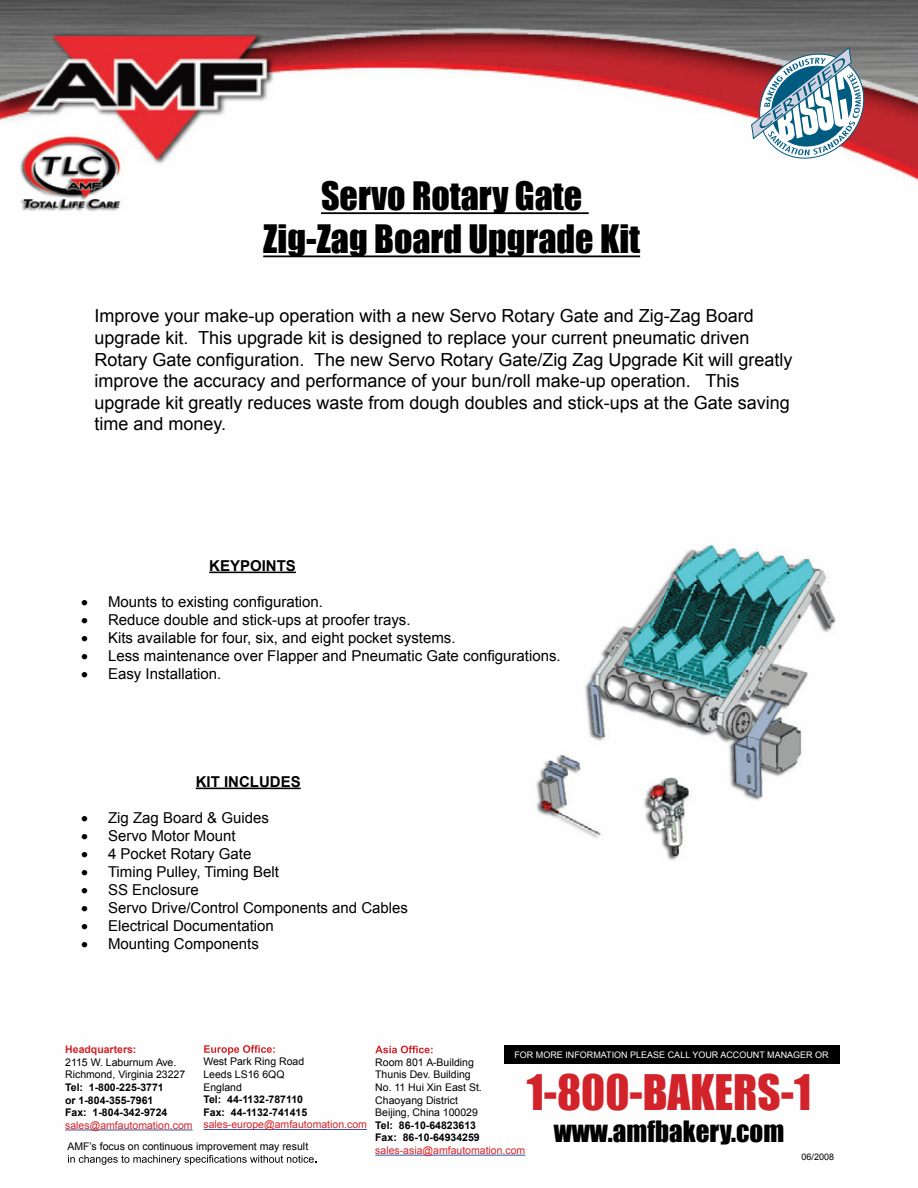
<style>
.page{position:relative;width:918px;height:1188px;background:#fff}
.page>*{position:absolute;margin:0;border:0;box-sizing:border-box;transform-origin:0 0}
.t1{font:45px "Impact";color:#d2232a}
.t2{font:36px/43.2px "Impact";color:#000;text-align:center}
.t3{font:27px "Impact";color:#000}
.t4{font:18px/21.6px "Arial";color:#000}
.t5{font:15px "Arial";color:#000}
.t6{font:700 15px "Arial";color:#000}
.t7{font:10.5px/12.6px "Arial";color:#000}
.t8{font:700 10.5px/12.6px "Arial";color:#000}
.t9{font:10.5px "Arial";color:#d3242a}
.t10{font:700 10.5px "Arial";color:#d2232a}
.t11{font:9px "Arial";color:#fff}
.t12{font:9px "Arial";color:#000}
</style>
<div class="page">
<img style="left:0;top:0;width:918px;height:1163px">
<img style="left:532px;top:507px;width:336px;height:358px">
<img style="left:14px;top:134px;width:116px;height:78px">
<svg style="left:751px;top:47px;width:116px;height:117px"></svg>
<hr style="left:203px;top:1129px;width:164px;height:1px;background:#3a53a4">
<svg style="left:204px;top:1045px;width:71px;height:10px"></svg>
<div style="left:504px;top:1045px;width:336px;height:19px;background:#000"></div>
<svg style="left:68px;top:1155px;width:248px;height:10px"></svg>
<hr style="left:375px;top:1155px;width:150px;height:1px;background:#3a53a4">
<svg style="left:375px;top:1046px;width:58px;height:7px"></svg>
<hr style="left:65px;top:1130px;width:128px;height:1px;background:#3a53a4">
<hr style="left:321px;top:212px;width:268px;height:2px;background:#000">
<hr style="left:263px;top:255px;width:377px;height:2px;background:#000">
<hr style="left:209px;top:572px;width:87px;height:1px;background:#000">
<hr style="left:196px;top:788px;width:105px;height:1px;background:#000">
<h2 class="t2" style="left:263px;top:173px;width:378px">Servo Rotary Gate<br>Zig-Zag Board Upgrade Kit</h2>
<p class="t4" style="left:94px;top:305px;width:699px">Improve your make-up operation with a new Servo Rotary Gate and Zig-Zag Board upgrade kit. This upgrade kit is designed to replace your current pneumatic driven Rotary Gate configuration. The new Servo Rotary Gate/Zig Zag Upgrade Kit will greatly improve the accuracy and performance of your bun/roll make-up operation. This upgrade kit greatly reduces waste from dough doubles and stick-ups at the Gate saving time and money.</p>
<p class="t6" style="left:209px;top:556px;width:88px">KEYPOINTS</p>
<p class="t5" style="left:81px;top:592px;width:244px">• Mounts to existing configuration.</p>
<p class="t5" style="left:81px;top:610px;width:331px">• Reduce double and stick-ups at proofer trays.</p>
<p class="t5" style="left:81px;top:628px;width:376px">• Kits available for four, six, and eight pocket systems.</p>
<p class="t5" style="left:81px;top:646px;width:481px">• Less maintenance over Flapper and Pneumatic Gate configurations.</p>
<p class="t5" style="left:81px;top:664px;width:142px">• Easy Installation.</p>
<p class="t6" style="left:196px;top:772px;width:106px">KIT INCLUDES</p>
<p class="t5" style="left:81px;top:808px;width:189px">• Zig Zag Board &amp; Guides</p>
<p class="t5" style="left:81px;top:826px;width:156px">• Servo Motor Mount</p>
<p class="t5" style="left:81px;top:844px;width:172px">• 4 Pocket Rotary Gate</p>
<p class="t5" style="left:81px;top:862px;width:199px">• Timing Pulley, Timing Belt</p>
<p class="t5" style="left:81px;top:880px;width:119px">• SS Enclosure</p>
<p class="t5" style="left:81px;top:898px;width:329px">• Servo Drive/Control Components and Cables</p>
<p class="t5" style="left:81px;top:916px;width:194px">• Electrical Documentation</p>
<p class="t5" style="left:81px;top:934px;width:179px">• Mounting Components</p>
<p class="t10" style="left:65px;top:1043px;width:73px">Headquarters:</p>
<p class="t7" style="left:65px;top:1056px;width:122px">2115 W. Laburnum Ave.<br>Richmond, Virginia 23227</p>
<p class="t8" style="left:65px;top:1081px;width:104px">Tel: 1-800-225-3771 or 1-804-355-7961<br>Fax: 1-804-342-9724</p>
<p class="t9" style="left:65px;top:1118px;width:129px">sales@amfautomation.com</p>
<p class="t7" style="left:203px;top:1056px;width:102px">West Park Ring Road<br>Leeds LS16 6QQ<br>England</p>
<p class="t8" style="left:203px;top:1094px;width:105px">Tel: 44-1132-787110<br>Fax: 44-1132-741415</p>
<p class="t9" style="left:203px;top:1118px;width:165px">sales-europe@amfautomation.com</p>
<p class="t7" style="left:67px;top:1140px;width:242px">AMF’s focus on continuous improvement may result</p>
<p class="t11" style="left:514px;top:1049px;width:316px">FOR MORE INFORMATION PLEASE CALL YOUR ACCOUNT MANAGER OR</p>
<p class="t7" style="left:375px;top:1056px;width:108px">Room 801 A-Building<br>Thunis Dev. Building<br>No. 11 Hui Xin East St.<br>Chaoyang District<br>Beijing, China 100029</p>
<p class="t8" style="left:375px;top:1119px;width:106px">Tel: 86-10-64823613<br>Fax: 86-10-64934259</p>
<p class="t9" style="left:375px;top:1143px;width:152px">sales-asia@amfautomation.com</p>
<h1 class="t1" style="left:527px;top:1057px;width:286px">1-800-BAKERS-1</h1>
<h3 class="t3" style="left:554px;top:1111px;width:232px">www.amfbakery.com</h3>
<p class="t12" style="left:802px;top:1151px;width:34px">06/2008</p>
</div>
